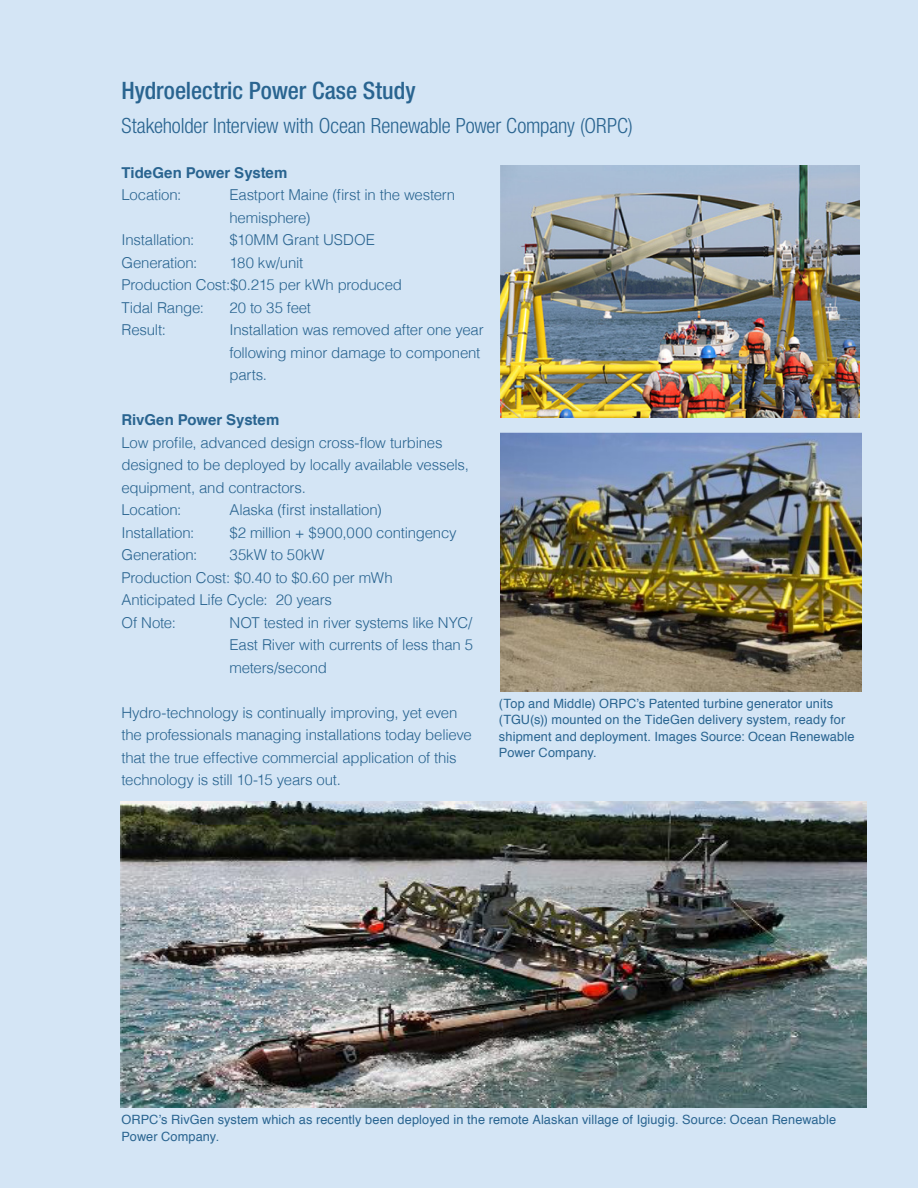
<style>
.page{position:relative;width:918px;height:1188px;background:#d4e5f5}
.page>*{position:absolute;margin:0;border:0;box-sizing:border-box;transform-origin:0 0}
.t1{font:500 condensed 24px "Helvetica Neue LT Com";color:#296490}
.t2{font:300 condensed 21px "Helvetica Neue LT Com";letter-spacing:-.01em;color:#296490}
.t3{font:300 15px/22.5px "Helvetica";letter-spacing:-.015em;color:#296490}
.t4{font:700 15px "Helvetica";letter-spacing:-.005em;color:#296490}
.Table_P{font:12.75px/16.5px "Helvetica";letter-spacing:.01em;color:#296490}
</style>
<div class="page">
<img style="left:500px;top:166px;width:359px;height:252px">
<img style="left:121px;top:801px;width:746px;height:306px">
<img style="left:500px;top:433px;width:361px;height:259px">
<p class="t1" style="left:122px;top:76px;width:296px">Hydroelectric Power Case Study</p>
<p class="t2" style="left:122px;top:113px;width:513px">Stakeholder Interview with Ocean Renewable Power Company (ORPC)</p>
<p class="t4" style="left:122px;top:160px;width:167px">TideGen Power System</p>
<p class="t3" style="left:122px;top:183px;width:61px">Location:</p>
<p class="t3" style="left:230px;top:183px;width:227px">Eastport Maine (first in the western hemisphere)</p>
<p class="t3" style="left:122px;top:228px;width:74px">Installation:</p>
<p class="t3" style="left:230px;top:228px;width:147px">$10MM Grant USDOE</p>
<p class="t3" style="left:122px;top:250px;width:77px">Generation:</p>
<p class="t3" style="left:230px;top:250px;width:75px">180 kw/unit</p>
<p class="t3" style="left:122px;top:273px;width:282px">Production Cost:$0.215 per kWh produced</p>
<p class="t3" style="left:122px;top:295px;width:84px">Tidal Range:</p>
<p class="t3" style="left:230px;top:295px;width:83px">20 to 35 feet</p>
<p class="t3" style="left:122px;top:318px;width:46px">Result:</p>
<p class="t3" style="left:230px;top:318px;width:256px">Installation was removed after one year following minor damage to component parts.</p>
<p class="t4" style="left:122px;top:408px;width:159px">RivGen Power System</p>
<p class="t3" style="left:122px;top:430px;width:349px">Low profile, advanced design cross-flow turbines designed to be deployed by locally available vessels, equipment, and contractors.</p>
<p class="t3" style="left:122px;top:498px;width:61px">Location:</p>
<p class="t3" style="left:230px;top:498px;width:154px">Alaska (first installation)</p>
<p class="t3" style="left:122px;top:520px;width:74px">Installation:</p>
<p class="t3" style="left:230px;top:520px;width:229px">$2 million + $900,000 contingency</p>
<p class="t3" style="left:122px;top:543px;width:77px">Generation:</p>
<p class="t3" style="left:230px;top:543px;width:97px">35kW to 50kW</p>
<p class="t3" style="left:122px;top:565px;width:273px">Production Cost: $0.40 to $0.60 per mWh</p>
<p class="t3" style="left:122px;top:588px;width:212px">Anticipated Life Cycle: 20 years</p>
<p class="t3" style="left:122px;top:610px;width:56px">Of Note:</p>
<p class="t3" style="left:230px;top:610px;width:245px;text-align:justify">NOT tested in river systems like NYC/ East River with currents of less than 5 meters/second</p>
<p class="t3" style="left:122px;top:700px;width:352px">Hydro-technology is continually improving, yet even the professionals managing installations today believe that the true effective commercial application of this technology is still 10-15 years out.</p>
<p class="Table_P" style="left:499px;top:696px;width:357px">(Top and Middle) ORPC’s Patented turbine generator units (TGU(s)) mounted on the TideGen delivery system, ready for shipment and deployment. Images Source: Ocean Renewable Power Company.</p>
<p class="Table_P" style="left:122px;top:1112px;width:716px">ORPC’s RivGen system which as recently been deployed in the remote Alaskan village of Igiugig. Source: Ocean Renewable<br>Power Company.</p>
</div>
